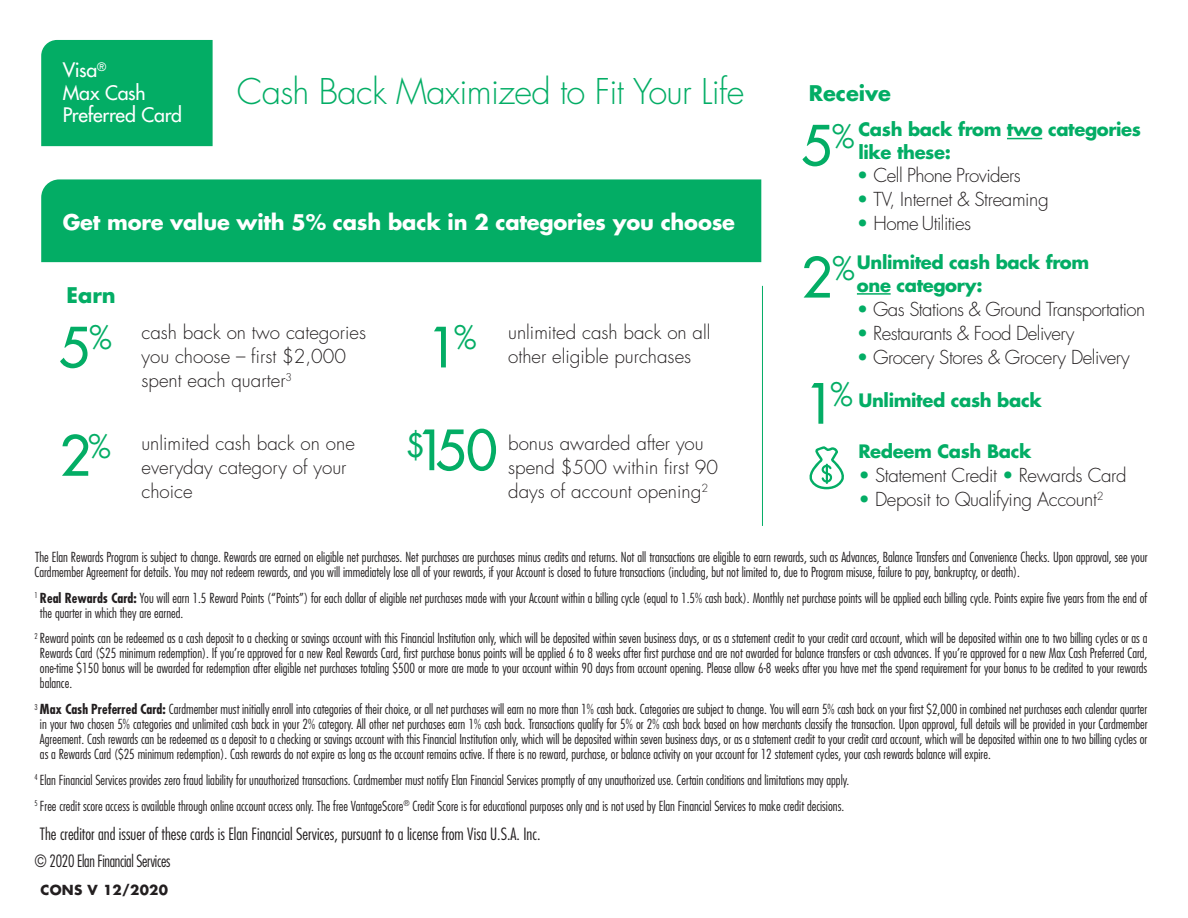
<style>
.page{position:relative;width:1188px;height:918px;background:#fff}
.page>*{position:absolute;margin:0;border:0;box-sizing:border-box;transform-origin:0 0}
.t1{font:500 54px "Futura Std";color:#03ad65}
.t2{font:300 34.5px "Futura Std";letter-spacing:-.02em;color:#03ad65}
.t3{font:500 31.5px "Futura Std";color:#03ad65}
.t4{font:700 21px "Futura Std";letter-spacing:-.01em;color:#fff}
.t5{font:700 21px "Futura Std";color:#03ad65}
.t6{font:500 19.5px/22.5px "Futura Std";letter-spacing:-.015em;color:#fff}
.t7{font:300 18.75px/24px "Futura Std";color:#231f20}
.t8{font:300 18.75px "Futura Std";letter-spacing:-.03em;color:#231f20}
.t9{font:300 18.75px "Futura Std";letter-spacing:-.02em;color:#231f20}
.t10{font:300 18.75px "Futura Std";letter-spacing:-.025em;color:#231f20}
.t11{font:700 18px/22.5px "Futura Std";letter-spacing:-.02em;color:#03ad65}
.t12{font:300 condensed 16.5px "Futura Std";color:#231f20}
.t13{font:300 condensed 16.5px "Futura Std";letter-spacing:-.02em;color:#231f20;scale:.94 1}
.t14{font:300 condensed 13.5px/15px "Futura Std";color:#231f20}
.t15{font:700 13.5px "Futura Std";letter-spacing:.02em;color:#231f20}
.s1{color:#03ad65}
.s2{font-weight:700}
</style>
<div class="page">
<div style="left:41px;top:179px;width:720px;height:83px;background:#03ad65"></div>
<div style="left:41px;top:40px;width:172px;height:106px;background:#03ad65"></div>
<svg style="left:809px;top:446px;width:35px;height:43px"></svg>
<hr style="left:1007px;top:138px;width:35px;height:1px;background:#03ad65">
<hr style="left:857px;top:293px;width:34px;height:2px;background:#03ad65">
<hr style="left:762px;top:286px;width:1px;height:240px;background:#03ad65">
<p class="t6" style="left:63px;top:59px;width:121px">Visa<sup>®<br></sup>Max Cash<br>Preferred Card</p>
<p class="t2" style="left:237px;top:71px;width:509px">Cash Back Maximized to Fit Your Life</p>
<p class="t4" style="left:63px;top:208px;width:674px">Get more value with 5% cash back in 2 categories you choose</p>
<p class="t5" style="left:67px;top:281px;width:51px">Earn</p>
<p class="t1" style="left:58px;top:314px;width:55px">5<sup>%</sup></p>
<p class="t1" style="left:60px;top:422px;width:53px">2<sup>%</sup></p>
<p class="t7" style="left:141px;top:321px;width:226px">cash back on two categories you choose – first $2,000 spent each quarter<sup>3</sup></p>
<p class="t7" style="left:141px;top:432px;width:215px">unlimited cash back on one everyday category of your choice</p>
<p class="t1" style="left:427px;top:314px;width:51px">1<sup>%</sup></p>
<p class="t7" style="left:508px;top:321px;width:204px">unlimited cash back on all other eligible purchases</p>
<p class="t1" style="left:406px;top:416px;width:93px"><sup>$</sup>150</p>
<p class="t7" style="left:508px;top:432px;width:212px">bonus awarded after you spend $500 within first 90 days of account opening<sup>2</sup></p>
<p class="t5" style="left:809px;top:79px;width:84px">Receive</p>
<p class="t11" style="left:858px;top:118px;width:284px">Cash back from two categories like these:</p>
<p class="t8" style="left:857px;top:164px;width:165px"><span class="s1">•</span> Cell Phone Providers</p>
<p class="t9" style="left:857px;top:188px;width:193px"><span class="s1">•</span> TV, Internet &amp; Streaming</p>
<p class="t8" style="left:857px;top:212px;width:116px"><span class="s1">•</span> Home Utilities</p>
<p class="t1" style="left:801px;top:112px;width:55px">5<sup>%</sup></p>
<p class="t11" style="left:857px;top:251px;width:234px">Unlimited cash back from</p>
<p class="t3" style="left:832px;top:248px;width:24px">%</p>
<p class="t1" style="left:801px;top:244px;width:33px">2</p>
<p class="t11" style="left:857px;top:273px;width:127px">one category:</p>
<p class="t8" style="left:857px;top:297px;width:290px"><span class="s1">•</span> Gas Stations &amp; Ground Transportation</p>
<p class="t8" style="left:857px;top:321px;width:219px"><span class="s1">•</span> Restaurants &amp; Food Delivery</p>
<p class="t10" style="left:857px;top:345px;width:274px"><span class="s1">•</span> Grocery Stores &amp; Grocery Delivery</p>
<p class="t11" style="left:858px;top:389px;width:185px">Unlimited cash back</p>
<p class="t1" style="left:805px;top:370px;width:50px">1<sup>%</sup></p>
<p class="t11" style="left:858px;top:440px;width:175px">Redeem Cash Back</p>
<p class="t9" style="left:858px;top:464px;width:270px"><span class="s1">•</span> Statement Credit <span class="s1">•</span> Rewards Card</p>
<p class="t9" style="left:858px;top:488px;width:247px"><span class="s1">•</span> Deposit to Qualifying Account<sup>2</sup></p>
<p class="t14" style="left:35px;top:549px;width:1114px">The Elan Rewards Program is subject to change. Rewards are earned on eligible net purchases. Net purchases are purchases minus credits and returns. Not all transactions are eligible to earn rewards, such as Advances, Balance Transfers and Convenience Checks. Upon approval, see your<br>Cardmember Agreement for details. You may not redeem rewards, and you will immediately lose all of your rewards, if your Account is closed to future transactions (including, but not limited to, due to Program misuse, failure to pay, bankruptcy, or death).</p>
<p class="t14" style="left:40px;top:590px;width:1109px;text-indent:-5px"><sup>1</sup> <span class="s2">Real Rewards Card:</span> You will earn 1.5 Reward Points (“Points”) for each dollar of eligible net purchases made with your Account within a billing cycle (equal to 1.5% cash back). Monthly net purchase points will be applied each billing cycle. Points expire five years from the end of the quarter in which they are earned.</p>
<p class="t14" style="left:40px;top:631px;width:1109px;text-align:justify;text-indent:-5px"><sup>2</sup> Reward points can be redeemed as a cash deposit to a checking or savings account with this Financial Institution only, which will be deposited within seven business days, or as a statement credit to your credit card account, which will be deposited within one to two billing cycles or as a Rewards Card ($25 minimum redemption). If you’re approved for a new Real Rewards Card, first purchase bonus points will be applied 6 to 8 weeks after first purchase and are not awarded for balance transfers or cash advances. If you’re approved for a new Max Cash Preferred Card, one-time $150 bonus will be awarded for redemption after eligible net purchases totaling $500 or more are made to your account within 90 days from account opening. Please allow 6-8 weeks after you have met the spend requirement for your bonus to be credited to your rewards balance.</p>
<p class="t14" style="left:40px;top:702px;width:1109px;text-align:justify;text-indent:-5px"><sup>3</sup> <span class="s2">Max Cash Preferred Card:</span> Cardmember must initially enroll into categories of their choice, or all net purchases will earn no more than 1% cash back. Categories are subject to change. You will earn 5% cash back on your first $2,000 in combined net purchases each calendar quarter in your two chosen 5% categories and unlimited cash back in your 2% category. All other net purchases earn 1% cash back. Transactions qualify for 5% or 2% cash back based on how merchants classify the transaction. Upon approval, full details will be provided in your Cardmember Agreement. Cash rewards can be redeemed as a deposit to a checking or savings account with this Financial Institution only, which will be deposited within seven business days, or as a statement credit to your credit card account, which will be deposited within one to two billing cycles or as a Rewards Card ($25 minimum redemption). Cash rewards do not expire as long as the account remains active. If there is no reward, purchase, or balance activity on your account for 12 statement cycles, your cash rewards balance will expire.</p>
<p class="t14" style="left:35px;top:772px;width:816px"><sup>4</sup> Elan Financial Services provides zero fraud liability for unauthorized transactions. Cardmember must notify Elan Financial Services promptly of any unauthorized use. Certain conditions and limitations may apply.</p>
<p class="t14" style="left:35px;top:798px;width:811px"><sup>5</sup> Free credit score access is available through online account access only. The free VantageScore<sup>®</sup> Credit Score is for educational purposes only and is not used by Elan Financial Services to make credit decisions.</p>
<p class="t12" style="left:40px;top:824px;width:502px">The creditor and issuer of these cards is Elan Financial Services, pursuant to a license from Visa U.S.A. Inc.</p>
<p class="t13" style="left:35px;top:851px;width:146px">© 2020 Elan Financial Services</p>
<p class="t15" style="left:40px;top:881px;width:129px">CONS V 12/2020</p>
</div>
